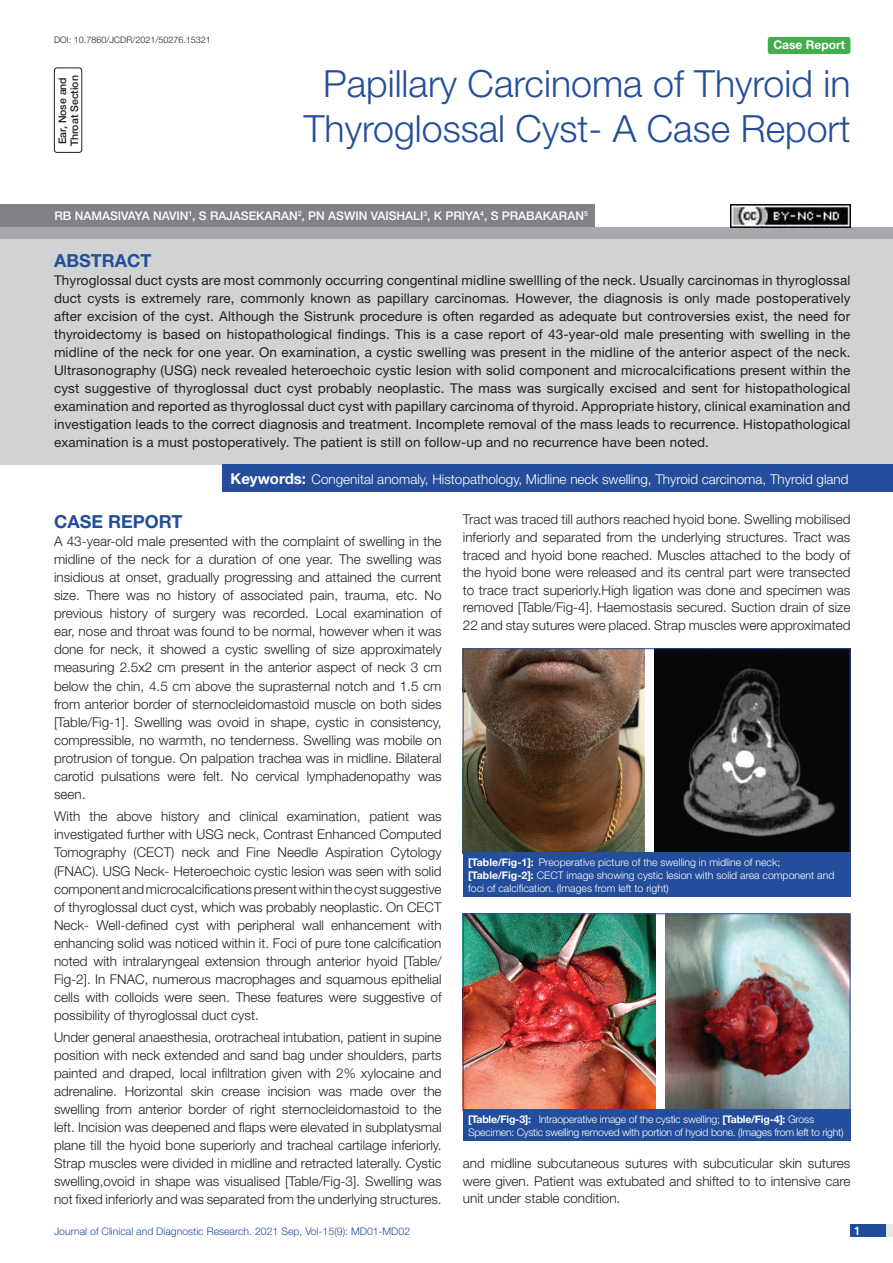
<style>
.page{position:relative;width:893px;height:1263px;background:#fff}
.page>*{position:absolute;margin:0;border:0;box-sizing:border-box;transform-origin:0 0}
.t1{font:300 37.5px/45px "Helvetica Neue";color:#244e9b;text-align:center}
.Heading{font:700 18px "Helvetica Neue";color:#244e9b}
.Abstract_head{font:700 18px "Helvetica Neue";color:#244e9b}
.Body_text{font:300 13.5px/18.1px "Helvetica Neue";color:#231f20;text-align:justify}
.Abstract_Text{font:13.5px/18px "Helvetica Neue";letter-spacing:.01em;color:#231f20;text-align:justify}
.Key_words{font:300 13.5px "Helvetica Neue";color:#fff}
.Author{font:500 12px "Helvetica Neue";color:#fff}
.t2{font:700 12px "Helvetica Neue";color:#fff}
.TABLE_FIG{font:300 10.5px/12.6px "Helvetica Neue";color:#fff}
.TABLE_FIG-2{font:300 10.5px/12.6px "Helvetica Neue";letter-spacing:-.025em;color:#fff}
.t3{font:300 10.5px "Helvetica Neue";color:#244e9b}
.section{font:500 10.5px/12px "Helvetica Neue";color:#231f20}
.DOI{font:300 9px "Helvetica Neue";color:#231f20}
.s1{font-weight:700;font-size:15px}
.s2{font-weight:700}
</style>
<div class="page">
<div style="left:850px;top:1224px;width:43px;height:13px;background:#e6e7e9"></div>
<div style="left:850px;top:1224px;width:35px;height:13px;background:#214c99"></div>
<div style="left:768px;top:37px;width:82px;height:17px;background:#40ae49;border-radius:3px"></div>
<div style="left:54px;top:68px;width:28px;height:85px;border:1px solid #231f20;border-radius:3px"></div>
<div style="left:0;top:227px;width:893px;height:12px;background:#a8a9ad"></div>
<div style="left:0;top:204px;width:595px;height:23px;background:#808285"></div>
<div style="left:0;top:239px;width:893px;height:225px;background:#d1d2d4"></div>
<div style="left:222px;top:464px;width:671px;height:28px;background:#244e9b"></div>
<img style="left:665px;top:915px;width:183px;height:193px">
<img style="left:465px;top:915px;width:191px;height:193px">
<div style="left:463px;top:913px;width:387px;height:197px;border:1px solid #244e9b"></div>
<div style="left:463px;top:1109px;width:387px;height:32px;background:#244e9b"></div>
<img style="left:730px;top:205px;width:120px;height:22px">
<img style="left:654px;top:650px;width:194px;height:202px">
<img style="left:465px;top:650px;width:180px;height:202px">
<div style="left:463px;top:648px;width:387px;height:206px;border:1px solid #244e9b"></div>
<div style="left:463px;top:853px;width:387px;height:44px;background:#244e9b"></div>
<p class="DOI" style="left:54px;top:35px;width:158px">DOI: 10.7860/JCDR/2021/50276.15321</p>
<p class="t2" style="left:773px;top:37px;width:73px">Case Report</p>
<p class="section" style="left:56px;top:146px;width:73px;rotate:-90deg">EAR, NOSE AND<br>THROAT SECTION</p>
<p class="t1" style="left:304px;top:60px;width:548px">Papillary Carcinoma of Thyroid in<br>Thyroglossal Cyst- A Case Report</p>
<p class="Author" style="left:54px;top:209px;width:535px">RB NAMASIVAYA NAVIN <sup>1</sup>, S RAJASE KARAN <sup>2</sup>, PN ASWIN VAISHALI<sup>3</sup>, K PR IYA<sup>4</sup>, S PRABAKARAN <sup>5</sup></p>
<p class="Abstract_head" style="left:54px;top:250px;width:99px">ABSTRACT</p>
<p class="Abstract_Text" style="left:54px;top:271px;width:798px">Thyroglossal duct cysts are most commonly occurring congentinal midline swellling of the neck. Usually carcinomas in thyroglossal duct cysts is extremely rare, commonly known as papillary carcinomas. However, the diagnosis is only made postoperatively after excision of the cyst. Although the Sistrunk procedure is often regarded as adequate but controversies exist, the need for thyroidectomy is based on histopathological findings. This is a case report of 43-year-old male presenting with swelling in the midline of the neck for one year. On examination, a cystic swelling was present in the midline of the anterior aspect of the neck.<br>Ultrasonography (USG) neck revealed heteroechoic cystic lesion with solid component and microcalcifications present within the cyst suggestive of thyroglossal duct cyst probably neoplastic. The mass was surgically excised and sent for histopathological examination and reported as thyroglossal duct cyst with papillary carcinoma of thyroid. Appropriate history, clinical examination and investigation leads to the correct diagnosis and treatment. Incomplete removal of the mass leads to recurrence. Histopathological examination is a must postoperatively. The patient is still on follow-up and no recurrence have been noted.</p>
<p class="Key_words" style="left:231px;top:471px;width:619px"><span class="s1">Keywords:</span> Congenital anomaly, Histopathology, Midline neck swelling, Thyroid carcinoma, Thyroid gland</p>
<p class="Heading" style="left:54px;top:510px;width:130px">CASE REPORT</p>
<p class="Body_text" style="left:54px;top:532px;width:389px">A 43-year-old male presented with the complaint of swelling in the midline of the neck for a duration of one year. The swelling was insidious at onset, gradually progressing and attained the current size. There was no history of associated pain, trauma, etc. No previous history of surgery was recorded. Local examination of ear, nose and throat was found to be normal, however when it was done for neck, it showed a cystic swelling of size approximately measuring 2.5x2 cm present in the anterior aspect of neck 3 cm below the chin, 4.5 cm above the suprasternal notch and 1.5 cm from anterior border of sternocleidomastoid muscle on both sides [Table/Fig-1]. Swelling was ovoid in shape, cystic in consistency, compressible, no warmth, no tenderness. Swelling was mobile on protrusion of tongue. On palpation trachea was in midline. Bilateral carotid pulsations were felt. No cervical lymphadenopathy was seen.</p>
<p class="Body_text" style="left:54px;top:807px;width:389px">With the above history and clinical examination, patient was investigated further with USG neck, Contrast Enhanced Computed Tomography (CECT) neck and Fine Needle Aspiration Cytology (FNAC). USG Neck- Heteroechoic cystic lesion was seen with solid component and microcalcifications present within the cyst suggestive of thyroglossal duct cyst, which was probably neoplastic. On CECT Neck- Well-defined cyst with peripheral wall enhancement with enhancing solid was noticed within it. Foci of pure tone calcification noted with intralaryngeal extension through anterior hyoid [Table/ Fig-2]. In FNAC, numerous macrophages and squamous epithelial cells with colloids were seen. These features were suggestive of possibility of thyroglossal duct cyst.</p>
<p class="Body_text" style="left:54px;top:1028px;width:389px">Under general anaesthesia, orotracheal intubation, patient in supine position with neck extended and sand bag under shoulders, parts painted and draped, local infiltration given with 2% xylocaine and adrenaline. Horizontal skin crease incision was made over the swelling from anterior border of right sternocleidomastoid to the left. Incision was deepened and flaps were elevated in subplatysmal plane till the hyoid bone superiorly and tracheal cartilage inferiorly.<br>Strap muscles were divided in midline and retracted laterally. Cystic swelling,ovoid in shape was visualised [Table/Fig-3]. Swelling was not fixed inferiorly and was separated from the underlying structures.</p>
<p class="Body_text" style="left:463px;top:510px;width:389px;line-height:17.7px">Tract was traced till authors reached hyoid bone. Swelling mobilised inferiorly and separated from the underlying structures. Tract was traced and hyoid bone reached. Muscles attached to the body of the hyoid bone were released and its central part were transected to trace tract superiorly.High ligation was done and specimen was removed [Table/Fig-4]. Haemostasis secured. Suction drain of size 22 and stay sutures were placed. Strap muscles were approximated</p>
<p class="TABLE_FIG" style="left:468px;top:856px;width:368px"><span class="s2">[Table/Fig-1]:</span> Preoperative picture of the swelling in midline of neck; <span class="s2">[Table/Fig-2]:</span> CECT image showing cystic lesion with solid area component and foci of calcification. (Images from left to right)</p>
<p class="TABLE_FIG-2" style="left:468px;top:1113px;width:377px"><span class="s2">[Table/Fig-3]:</span> Intraoperative image of the cystic swelling; <span class="s2">[Table/Fig-4]:</span> Gross<br>Specimen: Cystic swelling removed with portion of hyoid bone. (Images from left to right)</p>
<p class="Body_text" style="left:463px;top:1154px;width:389px;line-height:17.7px">and midline subcutaneous sutures with subcuticular skin sutures were given. Patient was extubated and shifted to to intensive care unit under stable condition.</p>
<p class="t3" style="left:54px;top:1225px;width:358px">Journal of Clinical and Diagnostic Research. 2021 Sep, Vol-15(9): MD01-MD02</p>
<p class="Author" style="left:854px;top:1223px;width:8px">1</p>
</div>
